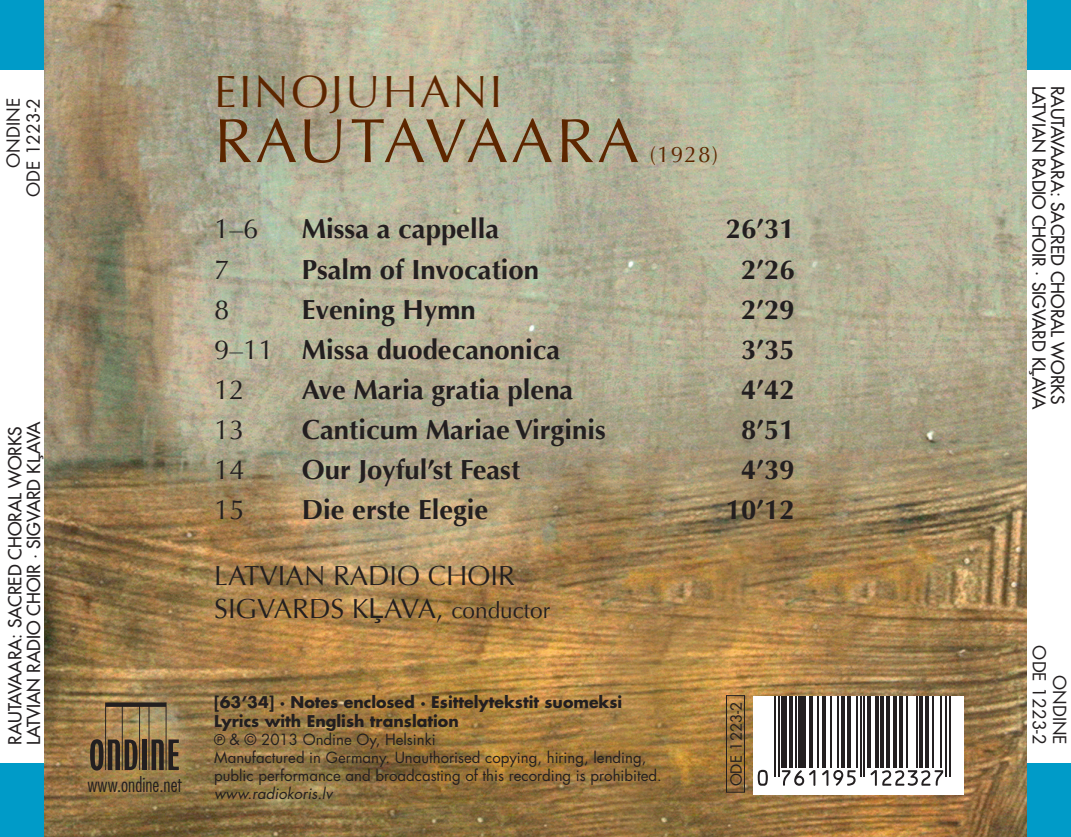
<style>
.page{position:relative;width:1071px;height:837px;background:#fff}
.page>*{position:absolute;margin:0;border:0;box-sizing:border-box;transform-origin:0 0}
.t1{font:62.5px "Optima";letter-spacing:.05em;color:#5d2600}
.t2{font:45px "Optima";letter-spacing:.05em;color:#5d2600}
.t3{font:700 27.5px "Optima";color:#231f20}
.t4{font:27.5px "Optima";color:#231f20}
.t5{font:22.5px "Optima";color:#5d2600}
.t6{font:300 condensed 20px "Futura Std";color:#231f20}
.t7{font:500 17.5px "Futura Std";color:#231f20}
.t8{font:17.5px "Futura Std";color:#231f20}
.t9{font:700 15.75px "Futura Std";color:#231f20}
.t10{font:15px "Futura Std";color:#231f20}
.t11{font:italic 15px "Futura Std";color:#231f20}
.s1{font-family:"Arial";font-weight:400}
.s2{font-weight:400}
.s3{font-family:"Arial"}
.s4{font-size:22.5px}
</style>
<div class="page">
<div style="left:0;top:763px;width:1070px;height:73px;background:#009bc8"></div>
<div style="left:0;top:0;width:1070px;height:69px;background:#009bc8"></div>
<img style="left:44px;top:0;width:981px;height:836px">
<div style="left:753px;top:695px;width:210px;height:99px;background:#fff"></div>
<div style="left:726px;top:695px;width:18px;height:97px;border:1px solid #231f20"></div>
<svg style="left:90px;top:702px;width:89px;height:68px"></svg>
<svg style="left:753px;top:695px;width:210px;height:90px"></svg>
<svg style="left:757px;top:769px;width:10px;height:16px"></svg>
<hr style="left:773px;top:695px;width:2px;height:81px;background:#231f20">
<hr style="left:777px;top:695px;width:2px;height:81px;background:#231f20">
<div style="left:781px;top:695px;width:5px;height:72px;background:#231f20"></div>
<svg style="left:788px;top:695px;width:4px;height:72px"></svg>
<hr style="left:794px;top:695px;width:2px;height:72px;background:#231f20">
<div style="left:798px;top:695px;width:7px;height:72px;background:#231f20"></div>
<svg style="left:781px;top:769px;width:34px;height:16px"></svg>
<hr style="left:809px;top:695px;width:3px;height:72px;background:#231f20">
<hr style="left:816px;top:695px;width:2px;height:72px;background:#231f20">
<hr style="left:822px;top:695px;width:4px;height:72px;background:#231f20">
<hr style="left:829px;top:695px;width:2px;height:72px;background:#231f20">
<hr style="left:837px;top:695px;width:2px;height:72px;background:#231f20">
<svg style="left:840px;top:695px;width:4px;height:72px"></svg>
<svg style="left:821px;top:769px;width:34px;height:16px"></svg>
<svg style="left:846px;top:695px;width:4px;height:72px"></svg>
<hr style="left:855px;top:695px;width:2px;height:72px;background:#231f20">
<hr style="left:859px;top:695px;width:2px;height:81px;background:#231f20">
<hr style="left:863px;top:695px;width:2px;height:81px;background:#231f20">
<svg style="left:866px;top:695px;width:4px;height:72px"></svg>
<svg style="left:874px;top:695px;width:4px;height:72px"></svg>
<svg style="left:879px;top:695px;width:4px;height:72px"></svg>
<svg style="left:885px;top:695px;width:4px;height:72px"></svg>
<svg style="left:892px;top:695px;width:4px;height:72px"></svg>
<svg style="left:898px;top:695px;width:4px;height:72px"></svg>
<hr style="left:906px;top:695px;width:1px;height:72px;background:#231f20">
<hr style="left:915px;top:695px;width:2px;height:72px;background:#231f20">
<hr style="left:919px;top:695px;width:3px;height:72px;background:#231f20">
<svg style="left:924px;top:695px;width:4px;height:72px"></svg>
<svg style="left:870px;top:769px;width:72px;height:16px"></svg>
<hr style="left:932px;top:695px;width:1px;height:72px;background:#231f20">
<hr style="left:939px;top:695px;width:2px;height:72px;background:#231f20">
<hr style="left:945px;top:695px;width:1px;height:81px;background:#231f20">
<hr style="left:948px;top:695px;width:2px;height:81px;background:#231f20">
<p class="t8" style="left:2px;top:167px;width:71px;rotate:-90deg">ONDINE</p>
<p class="t8" style="left:22px;top:197px;width:101px;rotate:-90deg">ODE 1223-2</p>
<p class="t7" style="left:4px;top:744px;width:320px;rotate:-90deg">RAUTAVAARA: SACRED CHORAL WORKS</p>
<p class="t7" style="left:23px;top:744px;width:325px;rotate:-90deg">LATVIAN RADIO CHOIR · SIGVARD K<span class="s1">Ļ</span>AVA</p>
<p class="t6" style="left:87px;top:772px;width:96px">www.ondine.net</p>
<p class="t2" style="left:214px;top:66px;width:289px">EINOJUHANI</p>
<p class="t1" style="left:214px;top:104px;width:426px">RAUTAVAARA</p>
<p class="t5" style="left:649px;top:141px;width:70px">(1928)</p>
<p class="t4" style="left:214px;top:213px;width:46px">1–6</p>
<p class="t3" style="left:302px;top:213px;width:199px">Missa a cappella</p>
<p class="t3" style="left:725px;top:213px;width:70px">26’31</p>
<p class="t4" style="left:214px;top:253px;width:17px">7</p>
<p class="t3" style="left:302px;top:253px;width:239px">Psalm of Invocation</p>
<p class="t3" style="left:741px;top:253px;width:55px">2’26</p>
<p class="t4" style="left:214px;top:293px;width:17px">8</p>
<p class="t3" style="left:302px;top:293px;width:175px">Evening Hymn</p>
<p class="t3" style="left:741px;top:293px;width:55px">2’29</p>
<p class="t3" style="left:214px;top:333px;width:347px"><span class="s2">9–11</span> Missa duodecanonica</p>
<p class="t3" style="left:741px;top:333px;width:55px">3’35</p>
<p class="t4" style="left:214px;top:373px;width:32px">12</p>
<p class="t3" style="left:302px;top:373px;width:273px">Ave Maria gratia plena</p>
<p class="t3" style="left:741px;top:373px;width:55px">4’42</p>
<p class="t4" style="left:214px;top:413px;width:32px">13</p>
<p class="t3" style="left:302px;top:413px;width:305px">Canticum Mariae Virginis</p>
<p class="t3" style="left:741px;top:413px;width:55px">8’51</p>
<p class="t4" style="left:214px;top:453px;width:32px">14</p>
<p class="t3" style="left:302px;top:453px;width:220px">Our Joyful’st Feast</p>
<p class="t3" style="left:741px;top:453px;width:55px">4’39</p>
<p class="t4" style="left:214px;top:494px;width:32px">15</p>
<p class="t3" style="left:302px;top:494px;width:188px">Die erste Elegie</p>
<p class="t3" style="left:725px;top:494px;width:70px">10’12</p>
<p class="t4" style="left:214px;top:560px;width:302px">LATVIAN RADIO CHOIR</p>
<p class="t4" style="left:214px;top:593px;width:337px">SIGVARDS K<span class="s3">Ļ</span>AVA, <span class="s4">conductor</span></p>
<p class="t9" style="left:214px;top:691px;width:409px">[63’34] · Notes enclosed · Esittelytekstit suomeksi</p>
<p class="t9" style="left:214px;top:710px;width:246px">Lyrics with English translation</p>
<p class="t10" style="left:214px;top:729px;width:223px"><span class="s3">℗</span> &amp; © 2013 Ondine Oy, Helsinki</p>
<p class="t10" style="left:214px;top:747px;width:433px">Manufactured in Germany. Unauthorised copying, hiring, lending,</p>
<p class="t10" style="left:214px;top:765px;width:449px">public performance and broadcasting of this recording is prohibited.</p>
<p class="t11" style="left:214px;top:783px;width:120px">www.radiokoris.lv</p>
<p class="t10" style="left:726px;top:786px;width:87px;rotate:-90deg">ODE 1223-2</p>
<p class="t7" style="left:1049px;top:86px;width:325px;rotate:90deg">LATVIAN RADIO CHOIR · SIGVARD K<span class="s1">Ļ</span>AVA</p>
<p class="t7" style="left:1068px;top:86px;width:320px;rotate:90deg">RAUTAVAARA: SACRED CHORAL WORKS</p>
<p class="t8" style="left:1050px;top:645px;width:101px;rotate:90deg">ODE 1223-2</p>
<p class="t8" style="left:1070px;top:674px;width:71px;rotate:90deg">ONDINE</p>
</div>
